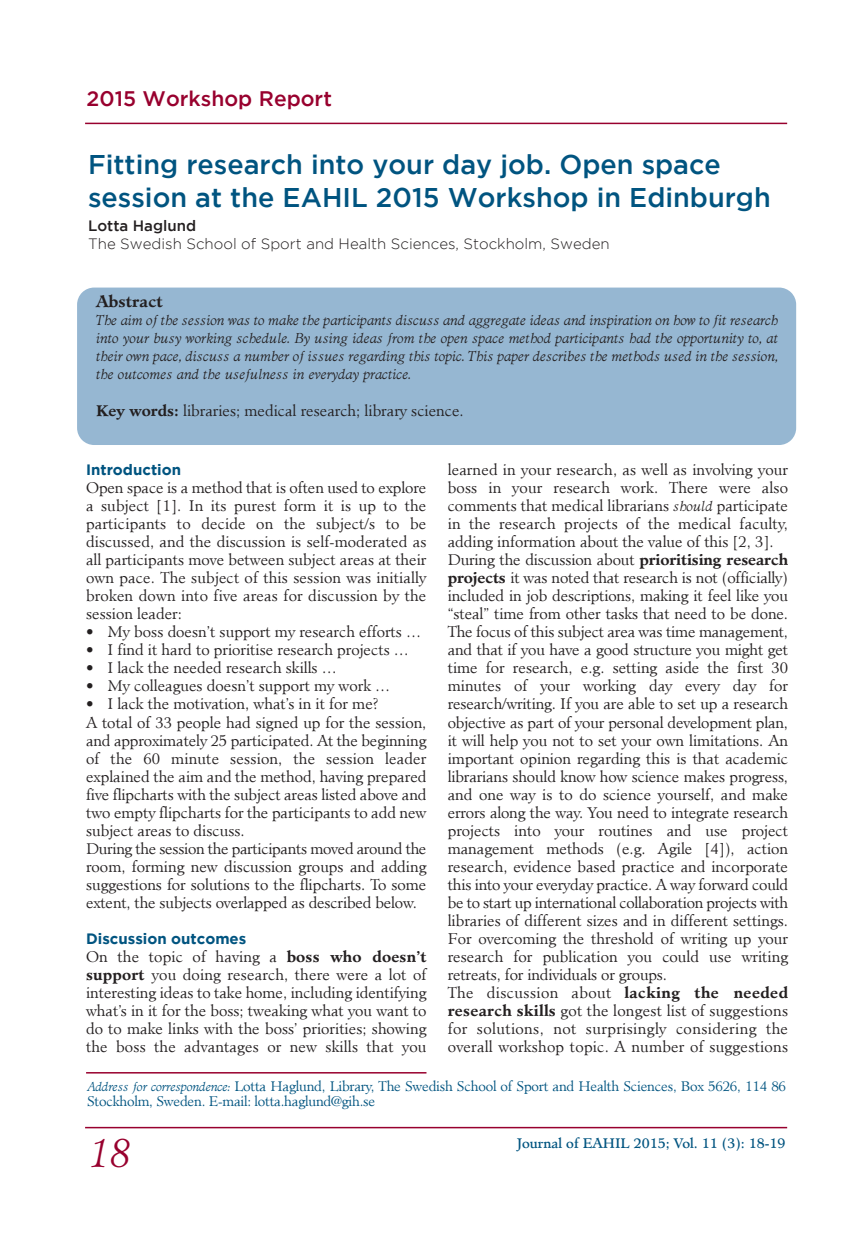
<style>
.page{position:relative;width:851px;height:1234px;background:#fff}
.page>*{position:absolute;margin:0;border:0;box-sizing:border-box;transform-origin:0 0}
.t1{font:italic 300 42px "Minister";color:#98002e}
.t2{font:500 27px/32.4px "Gotham";color:#005480}
.t3{font:500 21px "Gotham";color:#98002e}
.t4{font:700 15.75px "Minister";color:#231f20}
.t5{font:300 15px/18px "Minister";color:#231f20;text-align:justify}
.t6{font:italic 300 15px/18px "Minister";color:#231f20;text-align:justify}
.t7{font:300 15px "Gotham";color:#231f20}
.t8{font:700 15px "Gotham";color:#005480}
.t9{font:500 15px "Gotham";color:#231f20}
.t10{font:300 13.5px/15px "Minister";letter-spacing:-.015em;color:#005480}
.t11{font:13.5px "Minister";color:#005480}
.s1{font-weight:700}
.s2{font-style:italic}
</style>
<div class="page">
<hr style="left:85px;top:1126px;width:702px;height:2px;background:#98002e">
<hr style="left:85px;top:123px;width:702px;height:1px;background:#98002e">
<div style="left:77px;top:287px;width:719px;height:158px;background:#96b7d2"></div>
<hr style="left:86px;top:1071px;width:340px;height:2px;background:#98002e">
<h3 class="t3" style="left:87px;top:91px;width:247px">2015 Workshop Report</h3>
<h2 class="t2" style="left:88px;top:150px;width:684px">Fitting research into your day job. Open space session at the EAHIL 2015 Workshop in Edinburgh</h2>
<p class="t9" style="left:88px;top:220px;width:109px">Lotta Haglund</p>
<p class="t7" style="left:88px;top:238px;width:523px">The Swedish School of Sport and Health Sciences, Stockholm, Sweden</p>
<p class="t4" style="left:96px;top:295px;width:68px">Abstract</p>
<p class="t6" style="left:96px;top:312px;width:683px">Uif!bjn!pg!uif!tfttjpo!xbt!up!nblf!uif!qbsujdjqbout!ejtdvtt!boe!bhhsfhbuf!jefbt!boe!jotqjsbujpo!po!ipx!up!gju!sftfbsdi joup!zpvs!cvtz!xpsljoh!tdifevmf/!Cz!vtjoh!jefbt!gspn!uif!pqfo!tqbdf!nfuipe!qbsujdjqbout!ibe!uif!pqqpsuvojuz!up-!bu uifjs!pxo!qbdf-!ejtdvtt!b!ovncfs!pg!jttvft!sfhbsejoh!uijt!upqjd/!Uijt!qbqfs!eftdsjcft!uif!nfuipet!vtfe!jo!uif!tfttjpo&shy;uif!pvudpnft!boe!uif!vtfgvmoftt!jo!fwfszebz!qsbdujdf/!</p>
<p class="t5" style="left:96px;top:403px;width:369px"><span class="s1">Key words:</span> libraries; medical research; library science.</p>
<p class="t8" style="left:86px;top:464px;width:96px">Introduction</p>
<p class="t5" style="left:86px;top:480px;width:342px">Open space is a method that is often used to explore a subject [1]. In its purest form it is up to the participants to decide on the subject/s to be discussed, and the discussion is self-moderated as all participants move between subject areas at their own pace. The subject of this session was initially broken down into five areas for discussion by the session leader:</p>
<p class="t5" style="left:86px;top:624px;width:336px">• My boss doesn’t support my research efforts …</p>
<p class="t5" style="left:86px;top:642px;width:324px">• I find it hard to prioritise research projects …</p>
<p class="t5" style="left:86px;top:660px;width:252px">• I lack the needed research skills …</p>
<p class="t5" style="left:86px;top:678px;width:306px">• My colleagues doesn’t support my work …</p>
<p class="t5" style="left:86px;top:696px;width:342px;text-align:left">• I lack the motivation, what’s in it for me?<br>A total of 33 people had signed up for the session, and approximately 25 participated. At the beginning of the 60 minute session, the session leader explained the aim and the method, having prepared five flipcharts with the subject areas listed above and two empty flipcharts for the participants to add new subject areas to discuss.<br>During the session the participants moved around the room, forming new discussion groups and adding suggestions for solutions to the flipcharts. To some extent, the subjects overlapped as described below.</p>
<p class="t8" style="left:86px;top:932px;width:162px">Discussion outcomes</p>
<p class="t5" style="left:86px;top:948px;width:342px">On the topic of having a <span class="s1">boss who doesn’t support</span> you doing research, there were a lot of interesting ideas to take home, including identifying what’s in it for the boss; tweaking what you want to do to make links with the boss’ priorities; showing the boss the advantages or new skills that you</p>
<p class="t5" style="left:447px;top:462px;width:342px;text-align:left">learned in your research, as well as involving your boss in your research work. There were also comments that medical librarians <span class="s2">tipvme</span> participate in the research projects of the medical faculty, adding information about the value of this [2, 3].<br>During the discussion about <span class="s1">prioritising research projects</span> it was noted that research is not (officially) included in job descriptions, making it feel like you “steal” time from other tasks that need to be done.<br>The focus of this subject area was time management, and that if you have a good structure you might get time for research, e.g. setting aside the first 30 minutes of your working day every day for research/writing. If you are able to set up a research objective as part of your personal development plan, it will help you not to set your own limitations. An important opinion regarding this is that academic librarians should know how science makes progress, and one way is to do science yourself, and make errors along the way. You need to integrate research projects into your routines and use project management methods (e.g. Agile [4]), action research, evidence based practice and incorporate this into your everyday practice. A way forward could be to start up international collaboration projects with libraries of different sizes and in different settings.<br>For overcoming the threshold of writing up your research for publication you could use writing retreats, for individuals or groups.<br>The discussion about <span class="s1">lacking the needed research skills</span> got the longest list of suggestions for solutions, not surprisingly considering the overall workshop topic. A number of suggestions</p>
<p class="t10" style="left:87px;top:1079px;width:700px"><span class="s2">Beesftt!gps!dpssftqpoefodf;!</span>Lotta Haglund, Library, The Swedish School of Sport and Health Sciences, Box 5626, 114 86<br>Stockholm, Sweden. E-mail: lotta.haglund@gih.se</p>
<h1 class="t1" style="left:87px;top:1137px;width:44px">29</h1>
<p class="t11" style="left:516px;top:1137px;width:270px">Journal of EAHIL 2015; Vol. 11 (3): 18-19</p>
</div>
